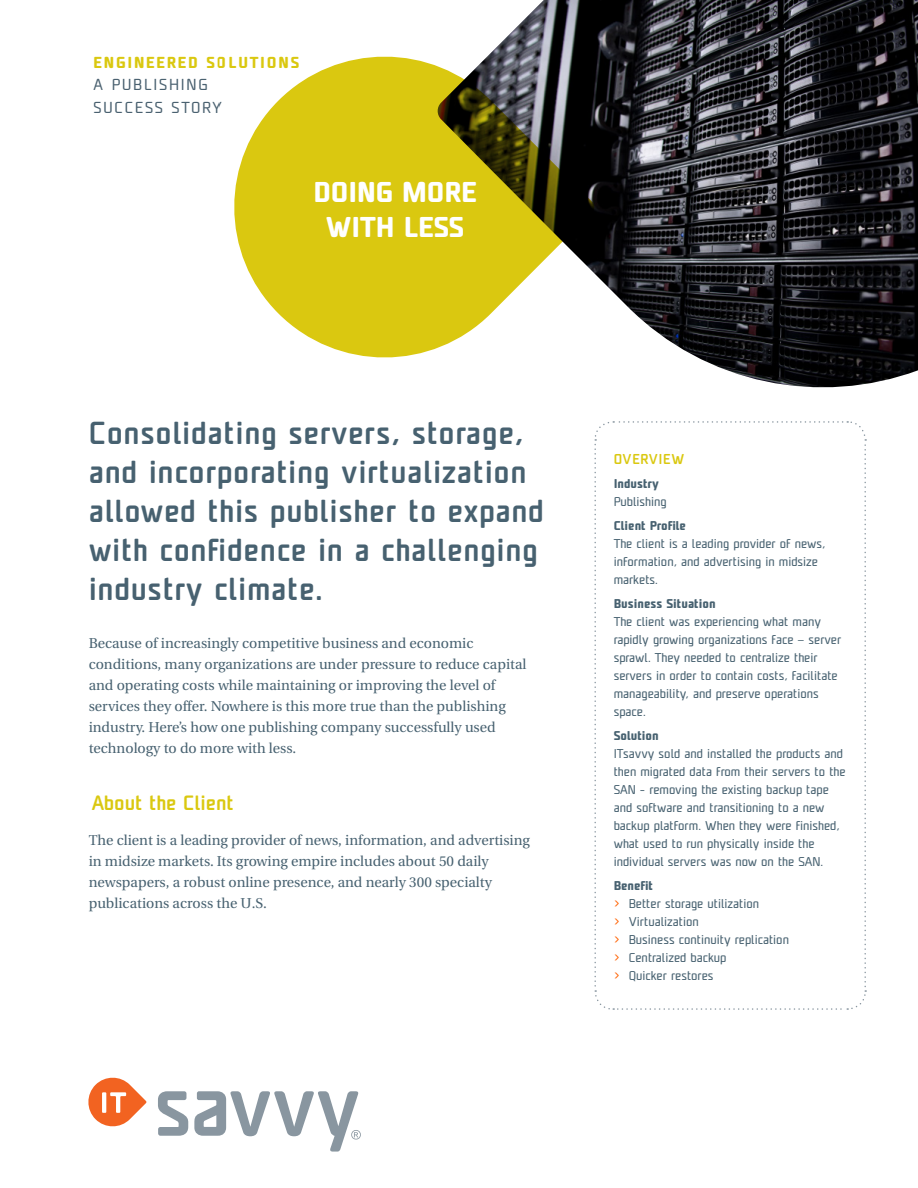
<style>
.page{position:relative;width:918px;height:1188px;background:#fff}
.page>*{position:absolute;margin:0;border:0;box-sizing:border-box;transform-origin:0 0}
.t1{font:500 30px/39px "Unicod Sans";letter-spacing:.02em;color:#476170}
.t2{font:700 27px/35.1px "Unicod Sans";color:#fff;text-align:center}
.t3{font:500 19.5px "Unicod Sans";color:#dac810}
.t4{font:15px/22.5px "Unicod Sans";letter-spacing:.12em;color:#4a6170}
.t5{font:700 15px "Unicod Sans";letter-spacing:.12em;color:#dac810}
.t6{font:14.25px/21px "Utopia";color:#476170}
.t7{font:500 13.5px "Unicod Sans";letter-spacing:.06em;color:#dac810}
.t8{font:12px/18px "Unicod Sans";color:#476170}
.t9{font:700 12px "Unicod Sans";color:#476170}
.s1{font-weight:700}
.s2{color:#ff6303}
</style>
<div class="page">
<img style="left:489px;top:0;width:429px;height:388px">
<svg style="left:594px;top:421px;width:273px;height:589px"></svg>
<svg style="left:234px;top:55px;width:361px;height:304px;fill:#dac810"></svg>
<svg style="left:88px;top:1078px;width:59px;height:49px"></svg>
<svg style="left:158px;top:1091px;width:30px;height:45px"></svg>
<svg style="left:194px;top:1091px;width:167px;height:61px"></svg>
<p class="t5" style="left:94px;top:52px;width:207px">ENGINEERED SOLUTIONS</p>
<p class="t4" style="left:94px;top:73px;width:130px">A PUBLISHING<br>SUCCESS STORY</p>
<h2 class="t2" style="left:313px;top:173px;width:165px">DOING MORE<br>WITH LESS</h2>
<h1 class="t1" style="left:89px;top:412px;width:457px">Consolidating servers, storage, and incorporating virtualization allowed this publisher to expand with confidence in a challenging industry climate.</h1>
<p class="t6" style="left:89px;top:633px;width:439px">Because of increasingly competitive business and economic conditions, many organizations are under pressure to reduce capital and operating costs while maintaining or improving the level of services they offer. Nowhere is this more true than the publishing industry. Here’s how one publishing company successfully used technology to do more with less.</p>
<h3 class="t3" style="left:92px;top:790px;width:143px">About the Client</h3>
<p class="t6" style="left:89px;top:830px;width:443px">The client is a leading provider of news, information, and advertising in midsize markets. Its growing empire includes about 50 daily newspapers, a robust online presence, and nearly 300 specialty publications across the U.S.</p>
<p class="t7" style="left:614px;top:450px;width:72px">OVERVIEW</p>
<p class="t9" style="left:614px;top:475px;width:47px">Industry</p>
<p class="t8" style="left:614px;top:492px;width:55px">Publishing</p>
<p class="t9" style="left:614px;top:517px;width:74px">Client Profile</p>
<p class="t8" style="left:614px;top:534px;width:213px">The client is a leading provider of news, information, and advertising in midsize markets.</p>
<p class="t9" style="left:614px;top:595px;width:103px">Business Situation</p>
<p class="t8" style="left:614px;top:612px;width:229px">The client was experiencing what many rapidly growing organizations face – server sprawl. They needed to centralize their servers in order to contain costs, facilitate manageability, and preserve operations space.</p>
<p class="t9" style="left:614px;top:727px;width:47px">Solution</p>
<p class="t8" style="left:614px;top:744px;width:233px">ITsavvy sold and installed the products and then migrated data from their servers to the SAN - removing the existing backup tape and software and transitioning to a new backup platform. When they were finished, what used to run physically inside the individual servers was now on the SAN.</p>
<p class="t8" style="left:614px;top:876px;width:177px"><span class="s1">Benefit<br></span><span class="s2">&gt;</span> Better storage utilization<br><span class="s2">&gt;</span> Virtualization<br><span class="s2">&gt;</span> Business continuity replication <span class="s2">&gt;</span> Centralized backup<br><span class="s2">&gt;</span> Quicker restores</p>
</div>
